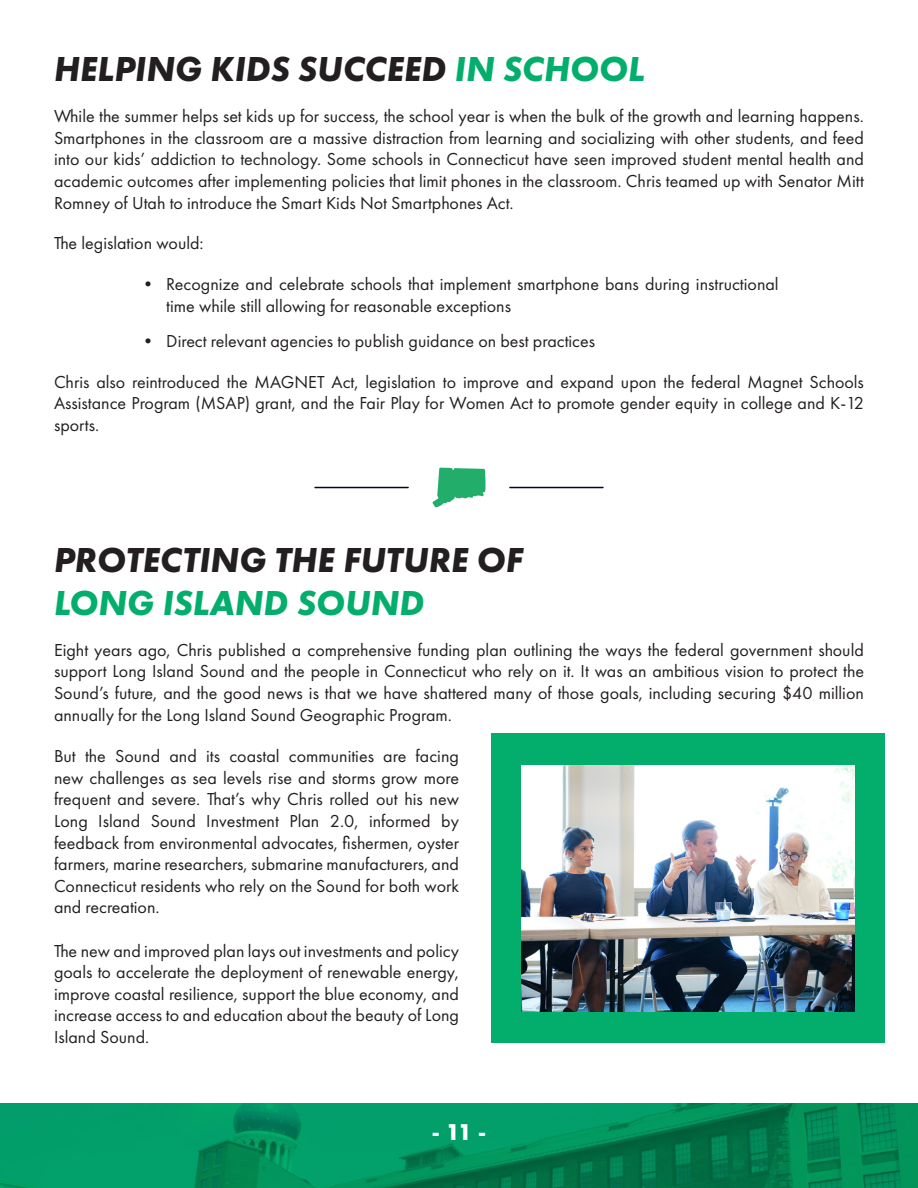
<style>
.page{position:relative;width:918px;height:1188px;background:#fff}
.page>*{position:absolute;margin:0;border:0;box-sizing:border-box;transform-origin:0 0}
.t1{font:italic 700 36px "Futura PT";color:#231f20}
.t2{font:italic 700 36px "Futura PT";color:#03ae6c}
.t3{font:700 21px "Futura";color:#fff}
.t4{font:18px/21.6px "Futura PT";color:#231f20;text-align:justify}
.s1{color:#03ae6c}
</style>
<div class="page">
<img style="left:0;top:1104px;width:918px;height:84px">
<div style="left:491px;top:734px;width:393px;height:309px;background:#03ae6c"></div>
<img style="left:521px;top:765px;width:333px;height:247px">
<svg style="left:432px;top:468px;width:54px;height:39px"></svg>
<hr style="left:510px;top:487px;width:93px;height:1px;background:#000a20">
<hr style="left:315px;top:487px;width:93px;height:1px;background:#000a20">
<p class="t1" style="left:54px;top:47px;width:593px">HELPING KIDS SUCCEED <span class="s1">IN SCHOOL</span></p>
<p class="t4" style="left:54px;top:105px;width:812px">While the summer helps set kids up for success, the school year is when the bulk of the growth and learning happens.<br>Smartphones in the classroom are a massive distraction from learning and socializing with other students, and feed into our kids’ addiction to technology. Some schools in Connecticut have seen improved student mental health and academic outcomes after implementing policies that limit phones in the classroom. Chris teamed up with Senator Mitt Romney of Utah to introduce the Smart Kids Not Smartphones Act.</p>
<p class="t4" style="left:54px;top:232px;width:151px">The legislation would:</p>
<p class="t4" style="left:166px;top:273px;width:614px;text-indent:-27px">• Recognize and celebrate schools that implement smartphone bans during instructional time while still allowing for reasonable exceptions</p>
<p class="t4" style="left:139px;top:330px;width:457px">• Direct relevant agencies to publish guidance on best practices</p>
<p class="t4" style="left:54px;top:371px;width:812px">Chris also reintroduced the MAGNET Act, legislation to improve and expand upon the federal Magnet Schools Assistance Program (MSAP) grant, and the Fair Play for Women Act to promote gender equity in college and K-12 sports.</p>
<p class="t1" style="left:54px;top:538px;width:470px">PROTECTING THE FUTURE OF</p>
<p class="t2" style="left:54px;top:581px;width:372px">LONG ISLAND SOUND</p>
<p class="t4" style="left:54px;top:639px;width:812px">Eight years ago, Chris published a comprehensive funding plan outlining the ways the federal government should support Long Island Sound and the people in Connecticut who rely on it. It was an ambitious vision to protect the Sound’s future, and the good news is that we have shattered many of those goals, including securing $40 million annually for the Long Island Sound Geographic Program.</p>
<p class="t4" style="left:54px;top:745px;width:407px">But the Sound and its coastal communities are facing new challenges as sea levels rise and storms grow more frequent and severe. That’s why Chris rolled out his new Long Island Sound Investment Plan 2.0, informed by feedback from environmental advocates, fishermen, oyster farmers, marine researchers, submarine manufacturers, and Connecticut residents who rely on the Sound for both work and recreation.</p>
<p class="t4" style="left:54px;top:940px;width:407px">The new and improved plan lays out investments and policy goals to accelerate the deployment of renewable energy, improve coastal resilience, support the blue economy, and increase access to and education about the beauty of Long Island Sound.</p>
<p class="t3" style="left:433px;top:1116px;width:54px">- 11 -</p>
</div>
